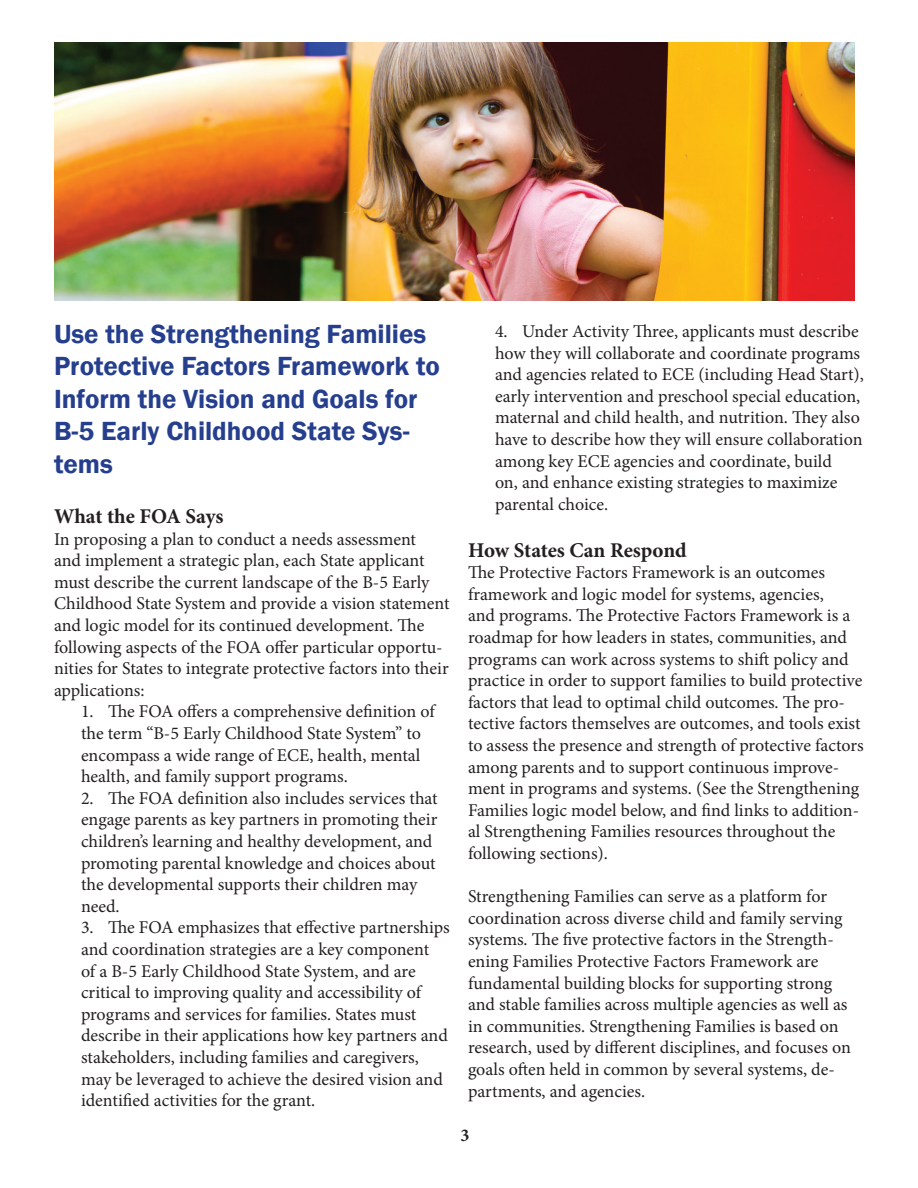
<style>
.page{position:relative;width:918px;height:1188px;background:#fff}
.page>*{position:absolute;margin:0;border:0;box-sizing:border-box;transform-origin:0 0}
.t1{font:600 27px/32.4px "Franklin Gothic";color:#253f8e}
.t2{font:700 21px "Minion Pro";letter-spacing:-.005em;color:#231f20}
.t3{font:18px/21.6px "Minion Pro";color:#231f20}
.t4{font:700 18px "Minion Pro";color:#231f20}
</style>
<div class="page">
<img style="left:54px;top:42px;width:801px;height:258px">
<h1 class="t1" style="left:54px;top:318px;width:387px">Use the Strengthening Families<br>Protective Factors Framework to<br>Inform the Vision and Goals for<br>B-5 Early Childhood State Sys&shy;tems</h1>
<p class="t2" style="left:54px;top:501px;width:171px">What the FOA Says</p>
<p class="t3" style="left:54px;top:528px;width:397px">In proposing a plan to conduct a needs assessment<br>and implement a strategic plan, each State applicant must describe the current landscape of the B-5 Early Childhood State System and provide a vision statement and logic model for its continued development. The following aspects of the FOA offer particular opportu&shy;nities for States to integrate protective factors into their applications:</p>
<p class="t3" style="left:81px;top:701px;width:355px">1. The FOA offers a comprehensive definition of the term “B-5 Early Childhood State System” to encompass a wide range of ECE, health, mental health, and family support programs.</p>
<p class="t3" style="left:81px;top:787px;width:358px">2. The FOA definition also includes services that engage parents as key partners in promoting their children’s learning and healthy development, and promoting parental knowledge and choices about the developmental supports their children may need.</p>
<p class="t3" style="left:81px;top:917px;width:370px">3. The FOA emphasizes that effective partnerships and coordination strategies are a key component<br>of a B-5 Early Childhood State System, and are critical to improving quality and accessibility of programs and services for families. States must describe in their applications how key partners and stakeholders, including families and caregivers, may be leveraged to achieve the desired vision and identified activities for the grant.</p>
<p class="t3" style="left:495px;top:321px;width:370px">4. Under Activity Three, applicants must describe how they will collaborate and coordinate programs and agencies related to ECE (including Head Start), early intervention and preschool special education, maternal and child health, and nutrition. They also have to describe how they will ensure collaboration among key ECE agencies and coordinate, build<br>on, and enhance existing strategies to maximize parental choice.</p>
<p class="t2" style="left:468px;top:535px;width:220px">How States Can Respond</p>
<p class="t3" style="left:468px;top:562px;width:397px">The Protective Factors Framework is an outcomes framework and logic model for systems, agencies,<br>and programs. The Protective Factors Framework is a roadmap for how leaders in states, communities, and programs can work across systems to shift policy and practice in order to support families to build protective factors that lead to optimal child outcomes. The pro&shy;tective factors themselves are outcomes, and tools exist to assess the presence and strength of protective factors among parents and to support continuous improve&shy;ment in programs and systems. (See the Strengthening Families logic model below, and find links to addition&shy;al Strengthening Families resources throughout the following sections).</p>
<p class="t3" style="left:468px;top:886px;width:384px">Strengthening Families can serve as a platform for coordination across diverse child and family serving systems. The five protective factors in the Strength&shy;ening Families Protective Factors Framework are fundamental building blocks for supporting strong and stable families across multiple agencies as well as in communities. Strengthening Families is based on research, used by different disciplines, and focuses on goals often held in common by several systems, de&shy;partments, and agencies.</p>
<p class="t4" style="left:460px;top:1122px;width:10px">3</p>
</div>
